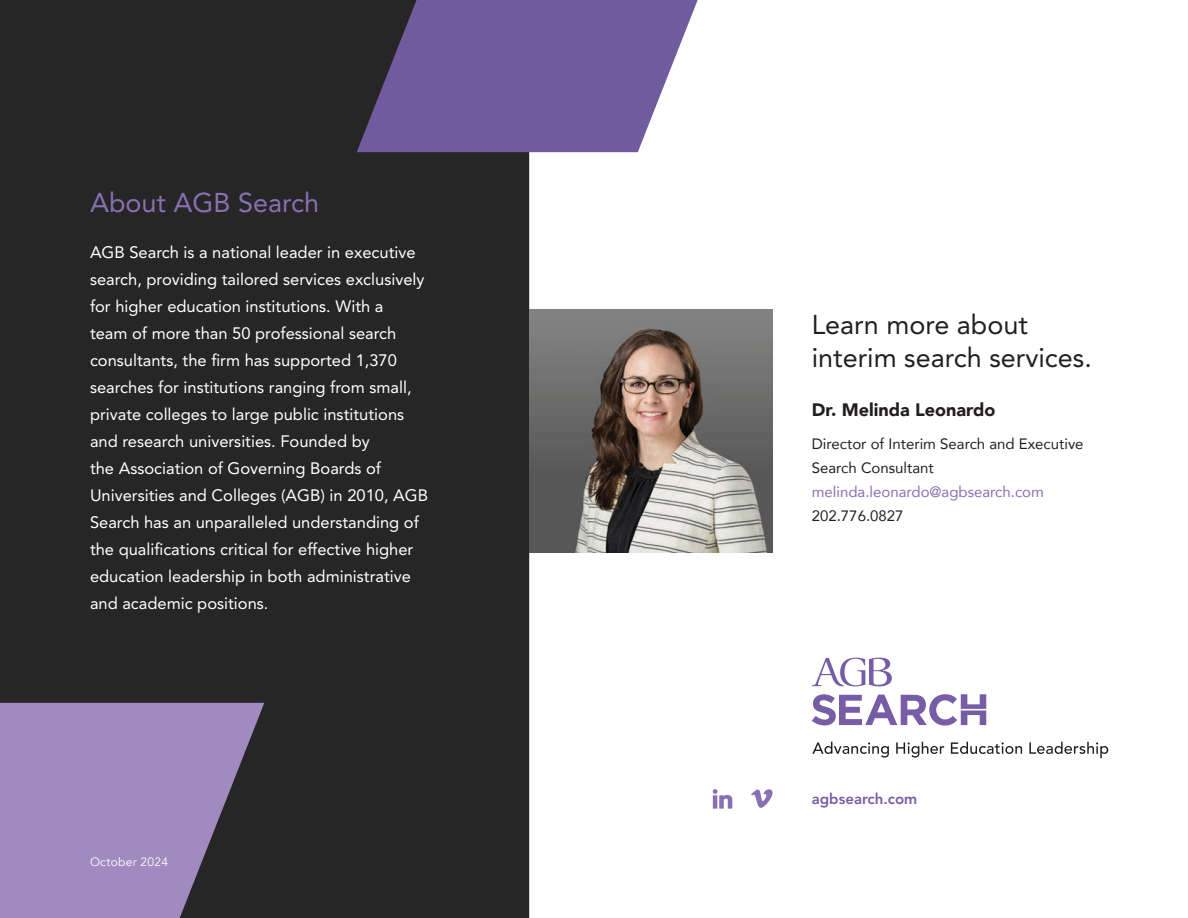
<style>
.page{position:relative;width:1188px;height:918px;background:#fff}
.page>*{position:absolute;margin:0;border:0;box-sizing:border-box;transform-origin:0 0}
.H3_Avenir_18{font:27px/33px "Avenir LT Std";color:#231f20}
.H3_Avenir_bold_18{font:27px "Avenir LT Std";color:#8970b2}
.t1{font:900 18px "Avenir";color:#231f20}
.Body_12_roman{font:16.5px/27px "Avenir LT Std";color:#fff}
.t2{font:15px/24px "Avenir";color:#231f20}
.address_block{font:800 15px "Avenir LT Std";color:#775da5}
.Avenir_label{font:12px "Avenir";letter-spacing:.025em;color:#fff}
.s1{color:#8970b2}
</style>
<div class="page">
<div style="left:0;top:0;width:529px;height:918px;background:#262626"></div>
<svg style="left:812px;top:694px;width:174px;height:32px"></svg>
<svg style="left:812px;top:658px;width:80px;height:28px"></svg>
<svg style="left:812px;top:742px;width:77px;height:16px"></svg>
<svg style="left:896px;top:742px;width:48px;height:16px"></svg>
<svg style="left:951px;top:742px;width:71px;height:12px"></svg>
<svg style="left:1029px;top:742px;width:79px;height:16px"></svg>
<svg style="left:0;top:703px;width:264px;height:215px;background:#8d7aa7"></svg>
<svg style="left:357px;top:0;width:341px;height:152px;background:#77649c"></svg>
<img style="left:530px;top:310px;width:242px;height:243px">
<svg style="left:713px;top:789px;width:19px;height:20px"></svg>
<svg style="left:751px;top:789px;width:22px;height:19px"></svg>
<p class="H3_Avenir_bold_18" style="left:90px;top:186px;width:231px">About AGB Search</p>
<p class="Body_12_roman" style="left:90px;top:239px;width:340px">AGB Search is a national leader in executive search, providing tailored services exclusively for higher education institutions. With a<br>team of more than 50 professional search consultants, the firm has supported 1,370 searches for institutions ranging from small, private colleges to large public institutions and research universities. Founded by<br>the Association of Governing Boards of Universities and Colleges (AGB) in 2010, AGB Search has an unparalleled understanding of the qualifications critical for effective higher education leadership in both administrative and academic positions.</p>
<p class="Avenir_label" style="left:90px;top:854px;width:80px">October 2024</p>
<p class="H3_Avenir_18" style="left:812px;top:308px;width:282px">Learn more about interim search services.</p>
<p class="t1" style="left:812px;top:395px;width:185px">Dr. Melinda Leonardo</p>
<p class="t2" style="left:812px;top:432px;width:273px">Director of Interim Search and Executive<br>Search Consultant <span class="s1">melinda.leonardo@agbsearch.com</span></p>
<p class="t2" style="left:812px;top:504px;width:93px">202.776.0827</p>
<p class="address_block" style="left:812px;top:790px;width:107px">agbsearch.com</p>
</div>
